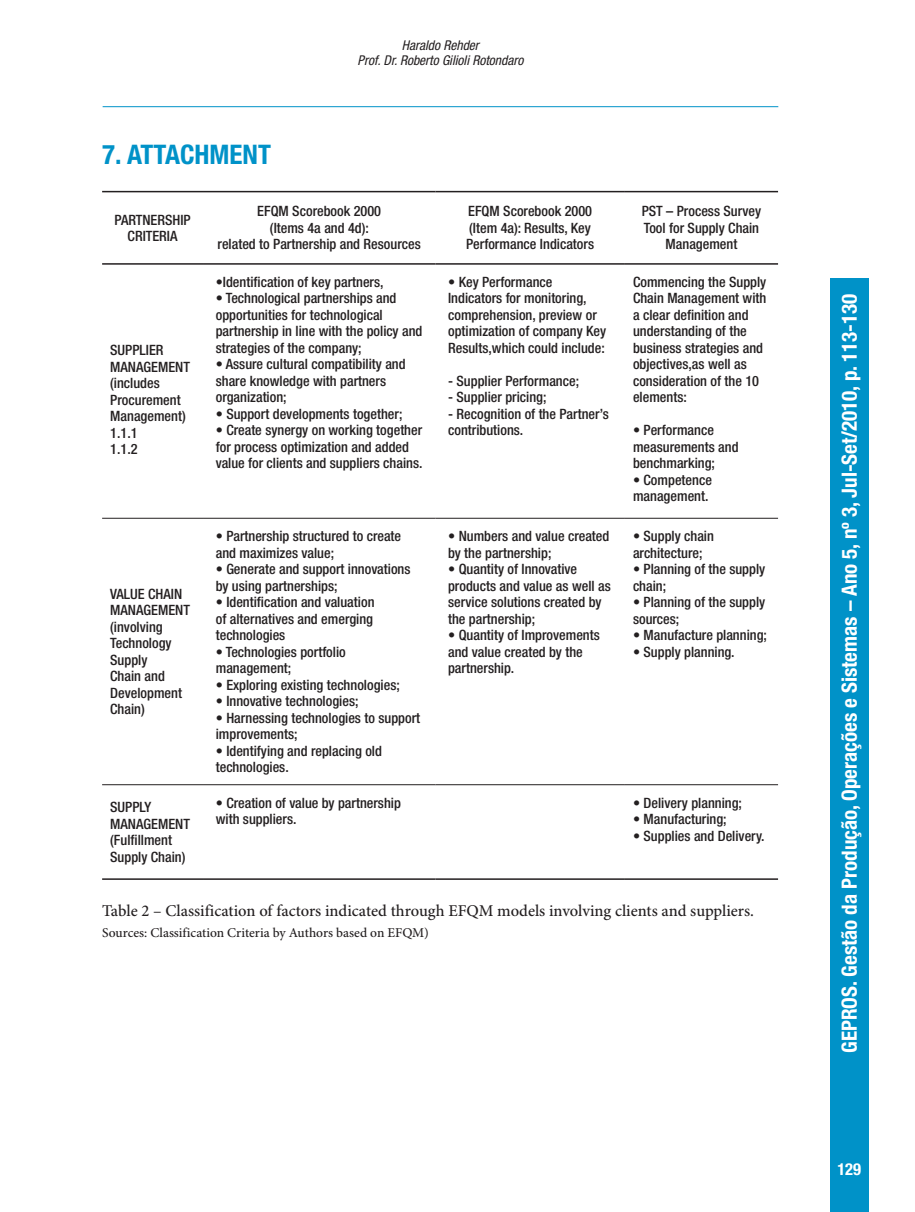
<style>
.page{position:relative;width:915px;height:1212px;background:#fff}
.page>*{position:absolute;margin:0;border:0;box-sizing:border-box;transform-origin:0 0}
.t1{font:700 condensed 27px "Helvetica Neue LT Std";color:#0092c8}
.t2{font:700 condensed 21px "Helvetica Neue LT Std";color:#fff}
.t3{font:500 16.5px "Minion Pro";color:#231f20}
.t4{font:700 condensed 16.5px "Helvetica Neue LT Std";color:#fff}
.t5{font:500 condensed 14.25px/16.5px "Helvetica Neue LT Std";color:#231f20}
.t6{font:500 13.5px "Minion Pro";color:#231f20}
.t7{font:italic condensed 13.5px/15px "Helvetica Neue LT Std";color:#231f20;text-align:center}
</style>
<div class="page">
<div style="left:829px;top:278px;width:39px;height:934px;background:#0092c8"></div>
<hr style="left:103px;top:106px;width:675px;height:1px;background:#0092c8">
<hr style="left:102px;top:518px;width:101px;height:1px;background:#231f20">
<hr style="left:203px;top:518px;width:232px;height:1px;background:#231f20">
<hr style="left:435px;top:518px;width:189px;height:1px;background:#231f20">
<hr style="left:624px;top:518px;width:153px;height:1px;background:#231f20">
<hr style="left:102px;top:784px;width:101px;height:1px;background:#231f20">
<hr style="left:203px;top:784px;width:232px;height:1px;background:#231f20">
<hr style="left:435px;top:784px;width:189px;height:1px;background:#231f20">
<hr style="left:624px;top:784px;width:153px;height:1px;background:#231f20">
<hr style="left:102px;top:191px;width:101px;height:1px;background:#231f20">
<hr style="left:203px;top:191px;width:232px;height:1px;background:#231f20">
<hr style="left:435px;top:191px;width:189px;height:1px;background:#231f20">
<hr style="left:624px;top:191px;width:153px;height:1px;background:#231f20">
<hr style="left:102px;top:878px;width:101px;height:2px;background:#231f20">
<hr style="left:203px;top:878px;width:232px;height:2px;background:#231f20">
<hr style="left:435px;top:878px;width:189px;height:2px;background:#231f20">
<hr style="left:624px;top:878px;width:153px;height:2px;background:#231f20">
<hr style="left:102px;top:263px;width:101px;height:2px;background:#231f20">
<hr style="left:203px;top:263px;width:232px;height:2px;background:#231f20">
<hr style="left:435px;top:263px;width:189px;height:2px;background:#231f20">
<hr style="left:624px;top:263px;width:153px;height:2px;background:#231f20">
<h1 class="t1" style="left:102px;top:138px;width:170px">7. ATTACHMENT</h1>
<p class="t7" style="left:357px;top:39px;width:167px">Haraldo Rehder<br>Prof. Dr. Roberto Gilioli Rotondaro</p>
<p class="t5" style="left:114px;top:211px;width:78px;text-align:center">PARTNERSHIP<br>CRITERIA</p>
<p class="t5" style="left:217px;top:203px;width:204px;text-align:center">EFQM Scorebook 2000<br>(Items 4a and 4d):<br>related to Partnership and Resources</p>
<p class="t5" style="left:466px;top:203px;width:129px">EFQM Scorebook 2000 (Item 4a): Results, Key<br>Performance Indicators</p>
<p class="t5" style="left:641px;top:203px;width:121px;text-align:center">PST – Process Survey<br>Tool for Supply Chain<br>Management</p>
<p class="t5" style="left:110px;top:342px;width:81px">SUPPLIER<br>MANAGEMENT (includes<br>Procurement<br>Management)<br>1.1.1<br>1.1.2</p>
<p class="t5" style="left:110px;top:585px;width:81px">VALUE CHAIN<br>MANAGEMENT (involving<br>Technology<br>Supply<br>Chain and<br>Development<br>Chain)</p>
<p class="t5" style="left:216px;top:273px;width:169px">•Identification of key partners,</p>
<p class="t5" style="left:216px;top:290px;width:208px">• Technological partnerships and opportunities for technological partnership in line with the policy and strategies of the company;</p>
<p class="t5" style="left:216px;top:356px;width:191px">• Assure cultural compatibility and share knowledge with partners organization;</p>
<p class="t5" style="left:216px;top:405px;width:188px">• Support developments together;</p>
<p class="t5" style="left:216px;top:422px;width:208px">• Create synergy on working together for process optimization and added value for clients and suppliers chains.</p>
<p class="t5" style="left:216px;top:528px;width:187px">• Partnership structured to create and maximizes value;</p>
<p class="t5" style="left:216px;top:561px;width:196px">• Generate and support innovations by using partnerships;</p>
<p class="t5" style="left:216px;top:594px;width:160px;text-align:justify">• Identification and valuation of alternatives and emerging technologies</p>
<p class="t5" style="left:216px;top:643px;width:131px">• Technologies portfolio management;</p>
<p class="t5" style="left:216px;top:676px;width:185px">• Exploring existing technologies;</p>
<p class="t5" style="left:216px;top:693px;width:144px">• Innovative technologies;</p>
<p class="t5" style="left:216px;top:709px;width:206px">• Harnessing technologies to support improvements;</p>
<p class="t5" style="left:216px;top:742px;width:168px">• Identifying and replacing old technologies.</p>
<p class="t5" style="left:448px;top:273px;width:159px">• Key Performance<br>Indicators for monitoring, comprehension, preview or optimization of company Key<br>Results,which could include:</p>
<p class="t5" style="left:448px;top:372px;width:132px">- Supplier Performance;</p>
<p class="t5" style="left:448px;top:389px;width:100px">- Supplier pricing;</p>
<p class="t5" style="left:448px;top:405px;width:162px">- Recognition of the Partner’s contributions.</p>
<p class="t5" style="left:448px;top:528px;width:163px">• Numbers and value created by the partnership;</p>
<p class="t5" style="left:448px;top:561px;width:164px">• Quantity of Innovative products and value as well as service solutions created by the partnership;</p>
<p class="t5" style="left:448px;top:627px;width:153px">• Quantity of Improvements and value created by the partnership.</p>
<p class="t5" style="left:632px;top:273px;width:135px">Commencing the Supply<br>Chain Management with a clear definition and understanding of the business strategies and objectives,as well as consideration of the 10 elements:</p>
<p class="t5" style="left:632px;top:422px;width:107px">• Performance measurements and benchmarking;</p>
<p class="t5" style="left:632px;top:471px;width:80px">• Competence management.</p>
<p class="t5" style="left:632px;top:528px;width:82px">• Supply chain architecture;</p>
<p class="t5" style="left:632px;top:561px;width:134px">• Planning of the supply chain;</p>
<p class="t5" style="left:632px;top:594px;width:134px">• Planning of the supply sources;</p>
<p class="t5" style="left:632px;top:627px;width:135px">• Manufacture planning;</p>
<p class="t5" style="left:632px;top:643px;width:103px">• Supply planning.</p>
<p class="t5" style="left:110px;top:798px;width:81px">SUPPLY<br>MANAGEMENT (Fulfillment<br>Supply Chain)</p>
<p class="t5" style="left:216px;top:794px;width:187px">• Creation of value by partnership with suppliers.</p>
<p class="t5" style="left:632px;top:794px;width:110px">• Delivery planning;</p>
<p class="t5" style="left:632px;top:811px;width:95px">• Manufacturing;</p>
<p class="t5" style="left:632px;top:827px;width:133px">• Supplies and Delivery.</p>
<p class="t3" style="left:102px;top:901px;width:653px">Table 2 – Classification of factors indicated through EFQM models involving clients and suppliers.</p>
<p class="t6" style="left:102px;top:924px;width:328px">Sources: Classification Criteria by Authors based on EFQM)</p>
<h2 class="t2" style="left:836px;top:1053px;width:761px;rotate:-90deg">GEPROS. Gestão da Produção, Operações e Sistemas – Ano 5, nº 3, Jul-Set/2010, p. 113-130</h2>
<p class="t4" style="left:837px;top:1159px;width:25px">129</p>
</div>
